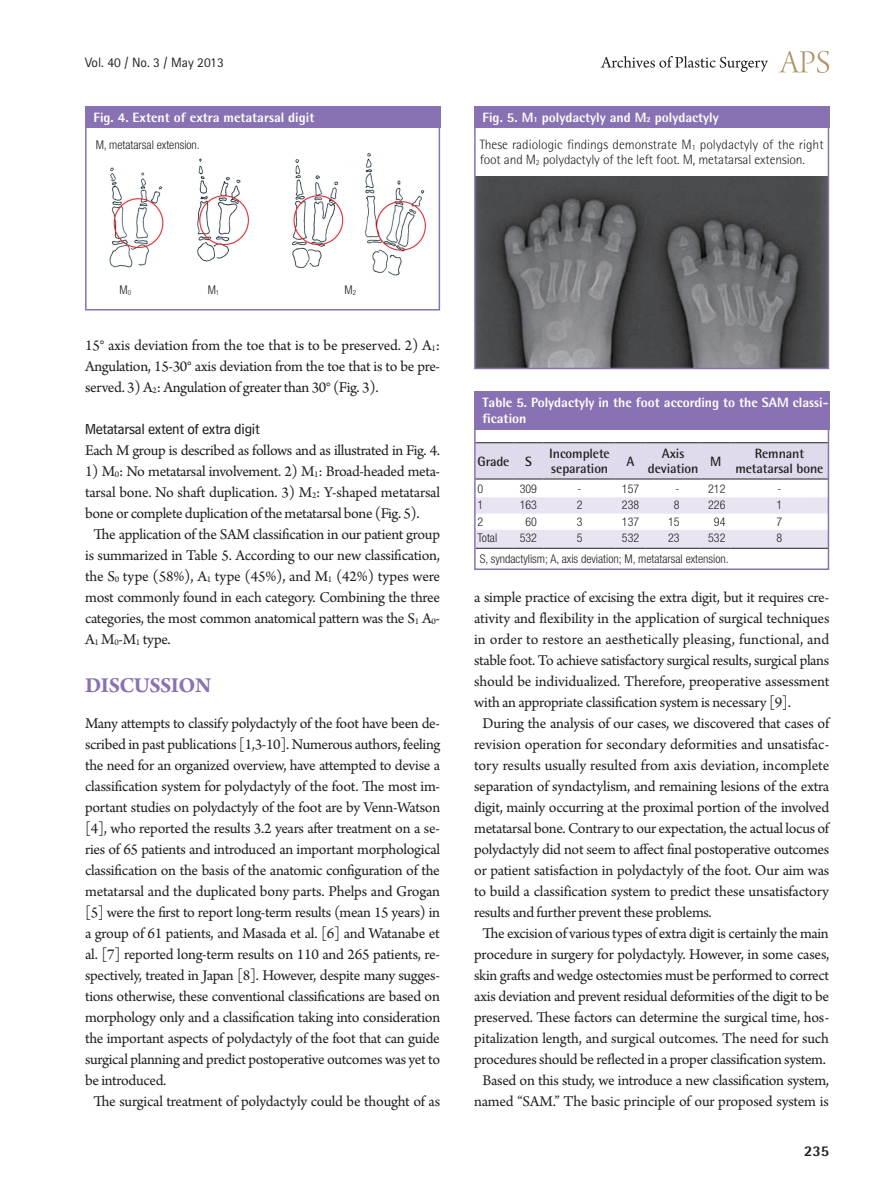
<style>
.page{position:relative;width:893px;height:1191px;background:#fff}
.page>*{position:absolute;margin:0;border:0;box-sizing:border-box;transform-origin:0 0}
.대제목{font:700 22.5px "Arno Pro";letter-spacing:-.02em;color:#8972b3}
.본문_성형{font:15.75px/21px "Arno Pro";letter-spacing:-.02em;color:#231f20;text-align:justify}
.소제목{font:15px "Bell Centennial Std Sub Capt";letter-spacing:-.02em;color:#231f20}
.t1{font:800 15px "Rotis Semi Sans Std";color:#231f20}
.표_그림_제목_볼드{font:800 13.5px/16.2px "Rotis Semi Sans Std";color:#fff}
.그림__표-설명{font:300 13.5px/15px "Rotis Semi Sans Std";letter-spacing:-.005em;color:#231f20}
.표제목체_-_확정{font:700 13.5px/14.2px "Rotis Semi Sans Std";letter-spacing:-.01em;color:#231f20;text-align:center}
.t2{font:13.5px "Rotis Sans Serif Std";color:#231f20}
.표_본문_-_확정{font:300 condensed 12px "Helvetica Neue LT Std";color:#231f20}
.표_그림_캡션{font:300 condensed 12px "Helvetica Neue LT Std";color:#231f20}
.s1{font-size:7.8px}
.s2{font-size:7.05px}
.s3{font-size:9.15px}
</style>
<div class="page">
<svg style="left:779px;top:51px;width:50px;height:22px"></svg>
<svg style="left:601px;top:56px;width:167px;height:16px"></svg>
<img style="left:109px;top:153px;width:317px;height:123px">
<div style="left:85px;top:106px;width:355px;height:22px;background:#8972b3"></div>
<img style="left:477px;top:176px;width:349px;height:190px">
<div style="left:474px;top:106px;width:355px;height:22px;background:#8972b3"></div>
<div style="left:474px;top:391px;width:355px;height:38px;background:#8972b3"></div>
<svg style="left:477px;top:442px;width:349px;height:107px"></svg>
<hr style="left:730px;top:478px;width:98px;height:1px;background:#231f20">
<div style="left:85px;top:106px;width:355px;height:204px;border:2px solid #8972b3"></div>
<div style="left:474px;top:106px;width:355px;height:263px;border:2px solid #8972b3"></div>
<div style="left:474px;top:391px;width:355px;height:179px;border:2px solid #8972b3"></div>
<p class="t2" style="left:85px;top:54px;width:140px">Vol. 40 / No. 3 / May 2013</p>
<p class="표_그림_제목_볼드" style="left:94px;top:109px;width:222px">Fig. 4. Extent of extra metatarsal digit</p>
<p class="표_그림_제목_볼드" style="left:483px;top:109px;width:238px">Fig. 5. M<span class="s1">1</span> polydactyly and M<span class="s1">2</span> polydactyly</p>
<p class="표_본문_-_확정" style="left:96px;top:138px;width:106px">M, metatarsal extension.</p>
<p class="그림__표-설명" style="left:480px;top:137px;width:345px">These radiologic findings demonstrate M<span class="s1">1</span> polydactyly of the right foot and M<span class="s1">2</span> polydactyly of the left foot. M, metatarsal extension.</p>
<p class="표_그림_캡션" style="left:120px;top:283px;width:13px">M<span class="s2">0</span></p>
<p class="표_그림_캡션" style="left:208px;top:283px;width:13px">M<span class="s2">1</span></p>
<p class="표_그림_캡션" style="left:345px;top:283px;width:13px">M<span class="s2">2</span></p>
<p class="본문_성형" style="left:85px;top:336px;width:357px">15° axis deviation from the toe that is to be preserved. 2) A<span class="s3">1</span>:<br>Angulation, 15-30° axis deviation from the toe that is to be pre&shy;served. 3) A<span class="s3">2</span>: Angulation of greater than 30° (Fig. 3).</p>
<p class="소제목" style="left:85px;top:420px;width:176px">Metatarsal extent of extra digit</p>
<p class="본문_성형" style="left:85px;top:441px;width:357px">Each M group is described as follows and as illustrated in Fig. 4.</p>
<p class="본문_성형" style="left:85px;top:462px;width:357px">1) M<span class="s3">0</span>: No metatarsal involvement. 2) M<span class="s3">1</span>: Broad-headed meta&shy;tarsal bone. No shaft duplication. 3) M<span class="s3">2</span>: Y-shaped metatarsal bone or complete duplication of the metatarsal bone (Fig. 5).</p>
<p class="본문_성형" style="left:85px;top:525px;width:357px;text-indent:9px">The application of the SAM classification in our patient group is summarized in Table 5. According to our new classification, the S<span class="s3">0</span> type (58%), A<span class="s3">1</span> type (45%), and M<span class="s3">1</span> (42%) types were most commonly found in each category. Combining the three categories, the most common anatomical pattern was the S<span class="s3">1</span> A<span class="s3">0</span>- A<span class="s3">1</span> M<span class="s3">0</span>-M<span class="s3">1</span> type.</p>
<p class="대제목" style="left:85px;top:672px;width:128px">DISCUSSION</p>
<p class="본문_성형" style="left:85px;top:714px;width:357px">Many attempts to classify polydactyly of the foot have been de&shy;scribed in past publications [1,3-10]. Numerous authors, feeling the need for an organized overview, have attempted to devise a classification system for polydactyly of the foot. The most im&shy;portant studies on polydactyly of the foot are by Venn-Watson [4], who reported the results 3.2 years after treatment on a se&shy;ries of 65 patients and introduced an important morphological classification on the basis of the anatomic configuration of the metatarsal and the duplicated bony parts. Phelps and Grogan [5] were the first to report long-term results (mean 15 years) in a group of 61 patients, and Masada et al. [6] and Watanabe et al. [7] reported long-term results on 110 and 265 patients, re&shy;spectively, treated in Japan [8]. However, despite many sugges&shy;tions otherwise, these conventional classifications are based on morphology only and a classification taking into consideration the important aspects of polydactyly of the foot that can guide surgical planning and predict postoperative outcomes was yet to be introduced.</p>
<p class="본문_성형" style="left:94px;top:1092px;width:348px">The surgical treatment of polydactyly could be thought of as</p>
<p class="표_그림_제목_볼드" style="left:483px;top:394px;width:348px">Table 5. Polydactyly in the foot according to the SAM classi&shy;fication</p>
<p class="표제목체_-_확정" style="left:477px;top:453px;width:33px">Grade</p>
<p class="표제목체_-_확정" style="left:525px;top:453px;width:8px">S</p>
<p class="표제목체_-_확정" style="left:549px;top:446px;width:62px;text-align:left">Incomplete separation</p>
<p class="표제목체_-_확정" style="left:627px;top:453px;width:10px">A</p>
<p class="표제목체_-_확정" style="left:648px;top:446px;width:52px">Axis deviation</p>
<p class="표제목체_-_확정" style="left:710px;top:453px;width:13px">M</p>
<p class="표제목체_-_확정" style="left:735px;top:446px;width:90px">Remnant metatarsal bone</p>
<p class="표_본문_-_확정" style="left:477px;top:482px;width:7px">0</p>
<p class="표_본문_-_확정" style="left:520px;top:482px;width:19px">309</p>
<p class="표_본문_-_확정" style="left:578px;top:482px;width:5px">-</p>
<p class="표_본문_-_확정" style="left:622px;top:482px;width:19px">157</p>
<p class="표_본문_-_확정" style="left:675px;top:482px;width:5px">-</p>
<p class="표_본문_-_확정" style="left:708px;top:482px;width:19px">212</p>
<p class="표_본문_-_확정" style="left:777px;top:482px;width:5px">-</p>
<p class="표_본문_-_확정" style="left:477px;top:498px;width:7px">1</p>
<p class="표_본문_-_확정" style="left:520px;top:498px;width:19px">163</p>
<p class="표_본문_-_확정" style="left:577px;top:498px;width:7px">2</p>
<p class="표_본문_-_확정" style="left:622px;top:498px;width:19px">238</p>
<p class="표_본문_-_확정" style="left:674px;top:498px;width:7px">8</p>
<p class="표_본문_-_확정" style="left:708px;top:498px;width:19px">226</p>
<p class="표_본문_-_확정" style="left:777px;top:498px;width:7px">1</p>
<p class="표_본문_-_확정" style="left:477px;top:514px;width:7px">2</p>
<p class="표_본문_-_확정" style="left:526px;top:514px;width:13px">60</p>
<p class="표_본문_-_확정" style="left:577px;top:514px;width:7px">3</p>
<p class="표_본문_-_확정" style="left:622px;top:514px;width:19px">137</p>
<p class="표_본문_-_확정" style="left:668px;top:514px;width:13px">15</p>
<p class="표_본문_-_확정" style="left:714px;top:514px;width:13px">94</p>
<p class="표_본문_-_확정" style="left:777px;top:514px;width:7px">7</p>
<p class="표_본문_-_확정" style="left:477px;top:531px;width:21px">Total</p>
<p class="표_본문_-_확정" style="left:520px;top:531px;width:19px">532</p>
<p class="표_본문_-_확정" style="left:577px;top:531px;width:7px">5</p>
<p class="표_본문_-_확정" style="left:622px;top:531px;width:19px">532</p>
<p class="표_본문_-_확정" style="left:668px;top:531px;width:13px">23</p>
<p class="표_본문_-_확정" style="left:708px;top:531px;width:19px">532</p>
<p class="표_본문_-_확정" style="left:777px;top:531px;width:7px">8</p>
<p class="표_본문_-_확정" style="left:480px;top:551px;width:251px">S, syndactylism; A, axis deviation; M, metatarsal extension.</p>
<p class="본문_성형" style="left:474px;top:588px;width:357px">a simple practice of excising the extra digit, but it requires cre&shy;ativity and flexibility in the application of surgical techniques in order to restore an aesthetically pleasing, functional, and stable foot. To achieve satisfactory surgical results, surgical plans should be individualized. Therefore, preoperative assessment with an appropriate classification system is necessary [9].</p>
<p class="본문_성형" style="left:474px;top:714px;width:357px;text-indent:9px">During the analysis of our cases, we discovered that cases of revision operation for secondary deformities and unsatisfac&shy;tory results usually resulted from axis deviation, incomplete separation of syndactylism, and remaining lesions of the extra digit, mainly occurring at the proximal portion of the involved metatarsal bone. Contrary to our expectation, the actual locus of polydactyly did not seem to affect final postoperative outcomes or patient satisfaction in polydactyly of the foot. Our aim was to build a classification system to predict these unsatisfactory results and further prevent these problems.</p>
<p class="본문_성형" style="left:474px;top:924px;width:357px;text-align:center">The excision of various types of extra digit is certainly the main procedure in surgery for polydactyly. However, in some cases, skin grafts and wedge ostectomies must be performed to correct axis deviation and prevent residual deformities of the digit to be preserved. These factors can determine the surgical time, hos&shy;pitalization length, and surgical outcomes. The need for such procedures should be reflected in a proper classification system.</p>
<p class="본문_성형" style="left:474px;top:1071px;width:356px;text-align:center">Based on this study, we introduce a new classification system, named “SAM.” The basic principle of our proposed system is</p>
<p class="t1" style="left:804px;top:1141px;width:27px">235</p>
</div>
